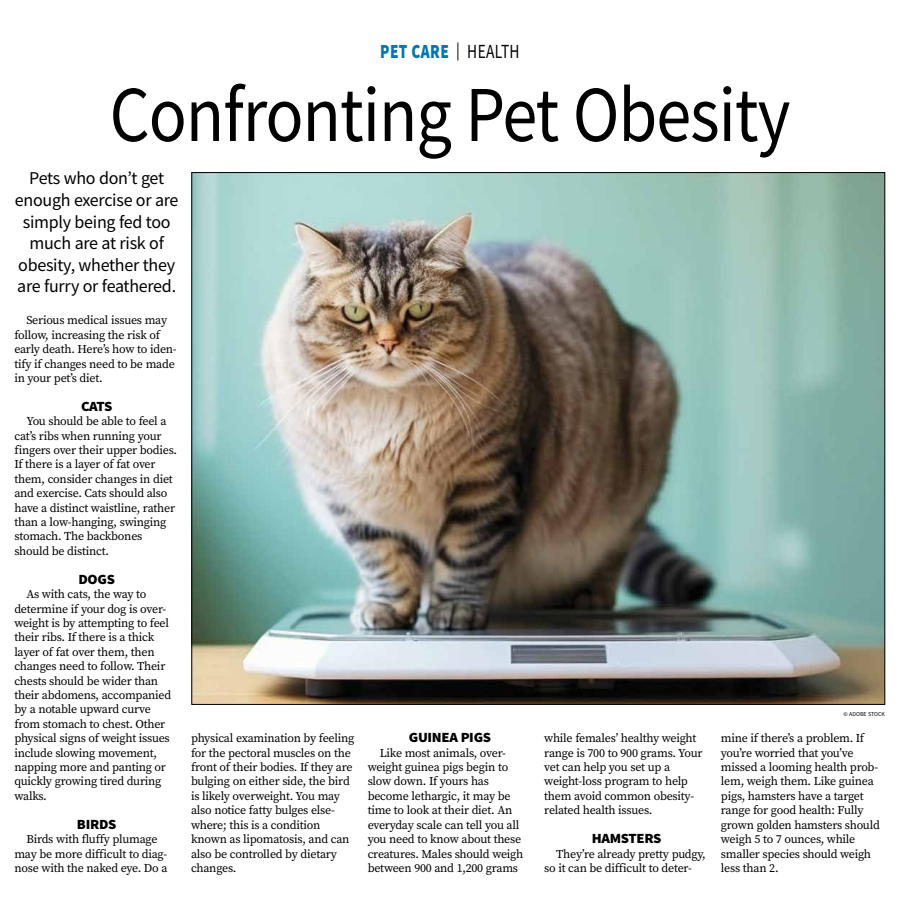
<style>
.page{position:relative;width:900px;height:908px;background:#fff}
.page>*{position:absolute;margin:0;border:0;box-sizing:border-box;transform-origin:0 0}
.t1{font:79.2px "Source Sans Pro";letter-spacing:-.015em;color:#000;scale:.89 1}
.t2{font:900 20px "Source Sans Pro";letter-spacing:.025em;color:#0077b1;scale:.77 1}
.t3{font:18px/21.6px "Source Sans Pro";letter-spacing:-.015em;color:#000;text-align:center}
.t4{font:900 14px "Source Sans Pro";letter-spacing:-.02em;color:#000;scale:1.05 1}
.t5{font:12px/14.4px "Source Serif Pro";letter-spacing:-.02em;color:#000}
.t6{font:6px "Source Sans Pro";color:#000}
.s1{font-weight:400;font-size:18px;color:#000}
.s2{font-weight:400;color:#000}
</style>
<div class="page">
<img style="left:194px;top:174px;width:689px;height:528px">
<h2 class="t2" style="left:380px;top:38px;width:183px">PET CARE <span class="s1">|</span> <span class="s2">HEALTH</span></h2>
<h1 class="t1" style="left:110px;top:64px;width:767px">Confronting Pet Obesity</h1>
<h3 class="t3" style="left:15px;top:167px;width:165px">Pets who don’t get enough exercise or are simply being fed too much are at risk of obesity, whether they are furry or feathered.</h3>
<p class="t5" style="left:14px;top:313px;width:164px;text-indent:12px">Serious medical issues may follow, increasing the risk of early death. Here’s how to iden&shy;tify if changes need to be made in your pet’s diet.</p>
<p class="t4" style="left:81px;top:396px;width:31px">CATS</p>
<p class="t5" style="left:14px;top:414px;width:164px;text-indent:12px">You should be able to feel a cat’s ribs when running your fingers over their upper bodies.<br>If there is a layer of fat over them, consider changes in diet and exercise. Cats should also have a distinct waistline, rather than a low-hanging, swinging stomach. The backbones should be distinct.</p>
<p class="t4" style="left:78px;top:569px;width:36px">DOGS</p>
<p class="t5" style="left:14px;top:586px;width:158px;text-indent:12px">As with cats, the way to determine if your dog is over&shy;weight is by attempting to feel their ribs. If there is a thick layer of fat over them, then changes need to follow. Their chests should be wider than their abdomens, accompanied by a notable upward curve from stomach to chest. Other physical signs of weight issues include slowing movement, napping more and panting or quickly growing tired during walks.</p>
<p class="t4" style="left:77px;top:814px;width:39px">BIRDS</p>
<p class="t5" style="left:14px;top:831px;width:155px;text-align:center">Birds with fluffy plumage may be more difficult to diag&shy;nose with the naked eye. Do a</p>
<p class="t5" style="left:191px;top:730px;width:165px">physical examination by feeling for the pectoral muscles on the front of their bodies. If they are bulging on either side, the bird is likely overweight. You may also notice fatty bulges else&shy;where; this is a condition known as lipomatosis, and can also be controlled by dietary changes.</p>
<p class="t4" style="left:409px;top:727px;width:80px">GUINEA PIGS</p>
<p class="t5" style="left:368px;top:745px;width:157px;text-indent:12px">Like most animals, over&shy;weight guinea pigs begin to slow down. If yours has become lethargic, it may be time to look at their diet. An everyday scale can tell you all you need to know about these creatures. Males should weigh between 900 and 1,200 grams</p>
<p class="t5" style="left:544px;top:730px;width:160px">while females’ healthy weight range is 700 to 900 grams. Your vet can help you set up a weight-loss program to help them avoid common obesity&shy;related health issues.</p>
<p class="t4" style="left:592px;top:828px;width:68px">HAMSTERS</p>
<p class="t5" style="left:544px;top:846px;width:163px;text-indent:12px">They’re already pretty pudgy, so it can be difficult to deter-</p>
<p class="t6" style="left:844px;top:710px;width:43px">© ADOBE STOCK</p>
<p class="t5" style="left:721px;top:730px;width:160px">mine if there’s a problem. If you’re worried that you’ve missed a looming health prob&shy;lem, weigh them. Like guinea pigs, hamsters have a target range for good health: Fully grown golden hamsters should weigh 5 to 7 ounces, while smaller species should weigh less than 2.</p>
</div>
